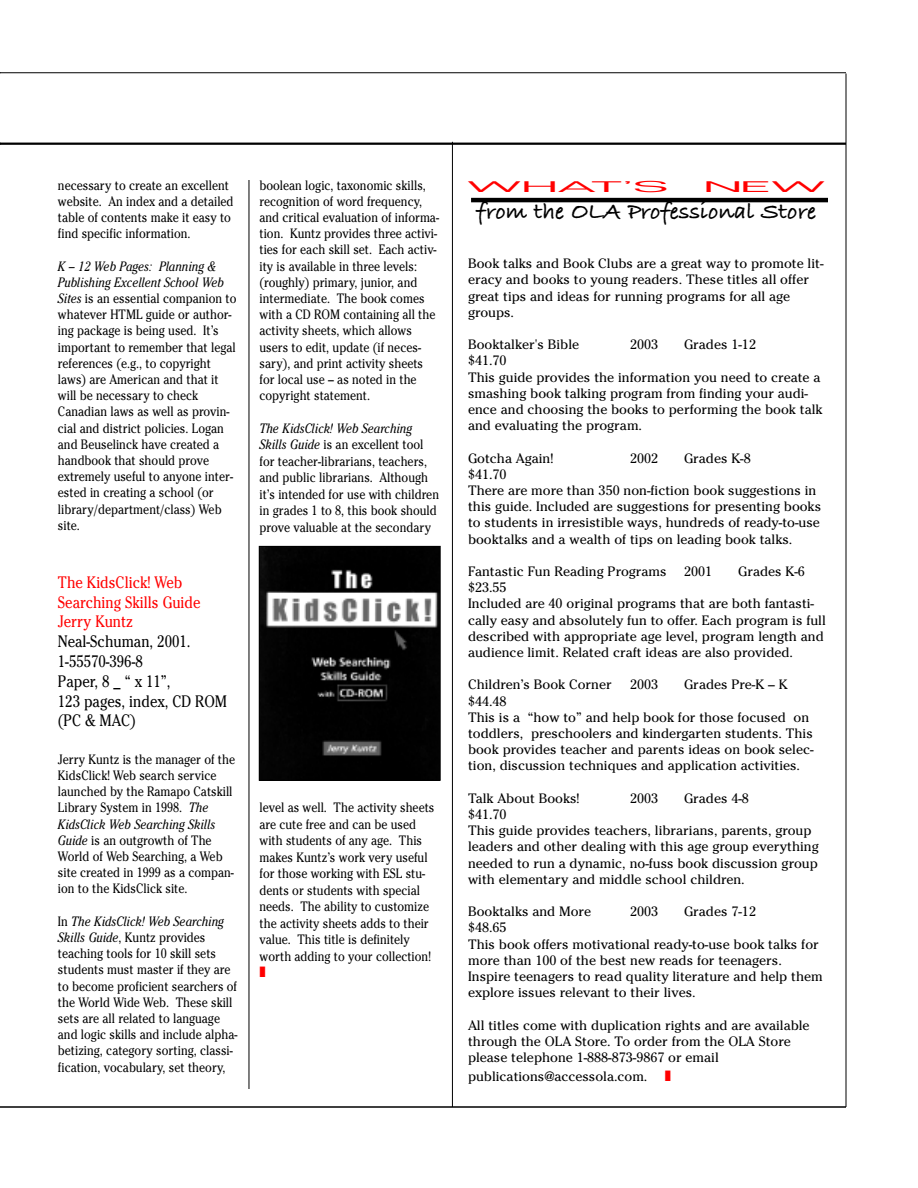
<style>
.page{position:relative;width:918px;height:1188px;background:#fff}
.page>*{position:absolute;margin:0;border:0;box-sizing:border-box;transform-origin:0 0}
.t1{font:700 24px "Bradley Hand ITCTT";color:#000}
.t2{font:16.5px/19.8px "Cheltenham";color:#000;scale:.86 1}
.t3{font:16.5px/19.8px "Cheltenham";color:#f00;scale:.86 1}
.t4{font:13.5px/16.2px "Cheltenham";color:#000;scale:.86 1}
.t5{font:13.5px/16.2px "Cheltenham";color:#000}
.t6{font:300 13.5px "Folio";letter-spacing:.025em;color:#f00;scale:3.65 1}
.s1{font-style:italic}
.s2{color:#f00}
</style>
<div class="page">
<img style="left:261px;top:548px;width:178px;height:231px">
<div style="left:259px;top:546px;width:182px;height:235px;border:1px solid #000"></div>
<hr style="left:0;top:72px;width:846px;height:1px;background:#000">
<hr style="left:0;top:143px;width:846px;height:2px;background:#000">
<hr style="left:0;top:1106px;width:846px;height:2px;background:#000">
<hr style="left:471px;top:198px;width:357px;height:4px;background:#000">
<hr style="left:846px;top:74px;width:1px;height:1033px;background:#000">
<hr style="left:249px;top:180px;width:1px;height:909px;background:#000">
<hr style="left:452px;top:142px;width:1px;height:965px;background:#000">
<p class="t4" style="left:58px;top:177px;width:206px">necessary to create an excellent website. An index and a detailed table of contents make it easy to find specific information.</p>
<p class="t4" style="left:58px;top:258px;width:209px"><span class="s1">K – 12 Web Pages: Planning &amp;<br>Publishing Excellent School Web<br>Sites</span> is an essential companion to whatever HTML guide or author&shy;ing package is being used. It’s important to remember that legal references (e.g., to copyright laws) are American and that it will be necessary to check<br>Canadian laws as well as provin&shy;cial and district policies. Logan and Beuselinck have created a handbook that should prove extremely useful to anyone inter&shy;ested in creating a school (or library/department/class) Web site.</p>
<p class="t3" style="left:58px;top:572px;width:167px">The KidsClick! Web<br>Searching Skills Guide<br>Jerry Kuntz</p>
<p class="t2" style="left:58px;top:632px;width:198px">Neal-Schuman, 2001.<br>1-55570-396-8<br>Paper, 8 _ “ x 11”,<br>123 pages, index, CD ROM (PC &amp; MAC)</p>
<p class="t4" style="left:58px;top:751px;width:208px">Jerry Kuntz is the manager of the<br>KidsClick! Web search service launched by the Ramapo Catskill<br>Library System in 1998. <span class="s1">The<br>KidsClick Web Searching Skills<br>Guide</span> is an outgrowth of The<br>World of Web Searching, a Web site created in 1999 as a compan&shy;ion to the KidsClick site.</p>
<p class="t4" style="left:58px;top:913px;width:210px">In <span class="s1">The KidsClick! Web Searching Skills Guide</span>, Kuntz provides teaching tools for 10 skill sets students must master if they are to become proficient searchers of the World Wide Web. These skill sets are all related to language and logic skills and include alpha&shy;betizing, category sorting, classi&shy;fication, vocabulary, set theory,</p>
<p class="t4" style="left:260px;top:177px;width:210px">boolean logic, taxonomic skills, recognition of word frequency, and critical evaluation of informa&shy;tion. Kuntz provides three activi&shy;ties for each skill set. Each activ&shy;ity is available in three levels: (roughly) primary, junior, and intermediate. The book comes with a CD ROM containing all the activity sheets, which allows users to edit, update (if neces&shy;sary), and print activity sheets for local use – as noted in the copyright statement.</p>
<p class="t4" style="left:260px;top:420px;width:210px"><span class="s1">The KidsClick! Web Searching Skills Guide</span> is an excellent tool for teacher-librarians, teachers, and public librarians. Although it’s intended for use with children in grades 1 to 8, this book should prove valuable at the secondary</p>
<p class="t4" style="left:260px;top:799px;width:205px">level as well. The activity sheets are cute free and can be used with students of any age. This makes Kuntz’s work very useful for those working with ESL stu&shy;dents or students with special needs. The ability to customize the activity sheets adds to their value. This title is definitely worth adding to your collection!</p>
<p class="t6" style="left:467px;top:180px;width:57px">WHAT’S</p>
<p class="t6" style="left:705px;top:180px;width:34px">NEW</p>
<h1 class="t1" style="left:476px;top:198px;width:341px">from the OLA Professional Store</h1>
<p class="t5" style="left:468px;top:255px;width:357px">Book talks and Book Clubs are a great way to promote lit&shy;eracy and books to young readers. These titles all offer great tips and ideas for running programs for all age groups.</p>
<p class="t5" style="left:468px;top:336px;width:113px">Booktalker's Bible</p>
<p class="t5" style="left:630px;top:336px;width:30px">2003</p>
<p class="t5" style="left:684px;top:336px;width:73px">Grades 1-12</p>
<p class="t5" style="left:468px;top:353px;width:356px">$41.70<br>This guide provides the information you need to create a smashing book talking program from finding your audi&shy;ence and choosing the books to performing the book talk and evaluating the program.</p>
<p class="t5" style="left:468px;top:450px;width:87px">Gotcha Again!</p>
<p class="t5" style="left:630px;top:450px;width:30px">2002</p>
<p class="t5" style="left:684px;top:450px;width:68px">Grades K-8</p>
<p class="t5" style="left:468px;top:466px;width:355px">$41.70<br>There are more than 350 non-fiction book suggestions in this guide. Included are suggestions for presenting books to students in irresistible ways, hundreds of ready-to-use booktalks and a wealth of tips on leading book talks.</p>
<p class="t5" style="left:468px;top:563px;width:200px">Fantastic Fun Reading Programs</p>
<p class="t5" style="left:684px;top:563px;width:30px">2001</p>
<p class="t5" style="left:738px;top:563px;width:68px">Grades K-6</p>
<p class="t5" style="left:468px;top:579px;width:359px">$23.55<br>Included are 40 original programs that are both fantasti&shy;cally easy and absolutely fun to offer. Each program is full described with appropriate age level, program length and audience limit. Related craft ideas are also provided.</p>
<p class="t5" style="left:468px;top:677px;width:145px">Children’s Book Corner</p>
<p class="t5" style="left:630px;top:677px;width:30px">2003</p>
<p class="t5" style="left:684px;top:677px;width:105px">Grades Pre-K – K</p>
<p class="t5" style="left:468px;top:693px;width:347px">$44.48<br>This is a “how to” and help book for those focused on toddlers, preschoolers and kindergarten students. This book provides teacher and parents ideas on book selec&shy;tion, discussion techniques and application activities.</p>
<p class="t5" style="left:468px;top:790px;width:113px">Talk About Books!</p>
<p class="t5" style="left:630px;top:790px;width:30px">2003</p>
<p class="t5" style="left:684px;top:790px;width:66px">Grades 4-8</p>
<p class="t5" style="left:468px;top:806px;width:352px">$41.70<br>This guide provides teachers, librarians, parents, group leaders and other dealing with this age group everything needed to run a dynamic, no-fuss book discussion group with elementary and middle school children.</p>
<p class="t5" style="left:468px;top:903px;width:124px">Booktalks and More</p>
<p class="t5" style="left:630px;top:903px;width:30px">2003</p>
<p class="t5" style="left:684px;top:903px;width:73px">Grades 7-12</p>
<p class="t5" style="left:468px;top:920px;width:356px">$48.65<br>This book offers motivational ready-to-use book talks for more than 100 of the best new reads for teenagers.<br>Inspire teenagers to read quality literature and help them explore issues relevant to their lives.</p>
<p class="t5" style="left:468px;top:1017px;width:343px">All titles come with duplication rights and are available through the OLA Store. To order from the OLA Store please telephone 1-888-873-9867 or email</p>
<p class="t5" style="left:468px;top:1068px;width:205px">publications@accessola.com. <span class="s2">❚</span></p>
</div>
